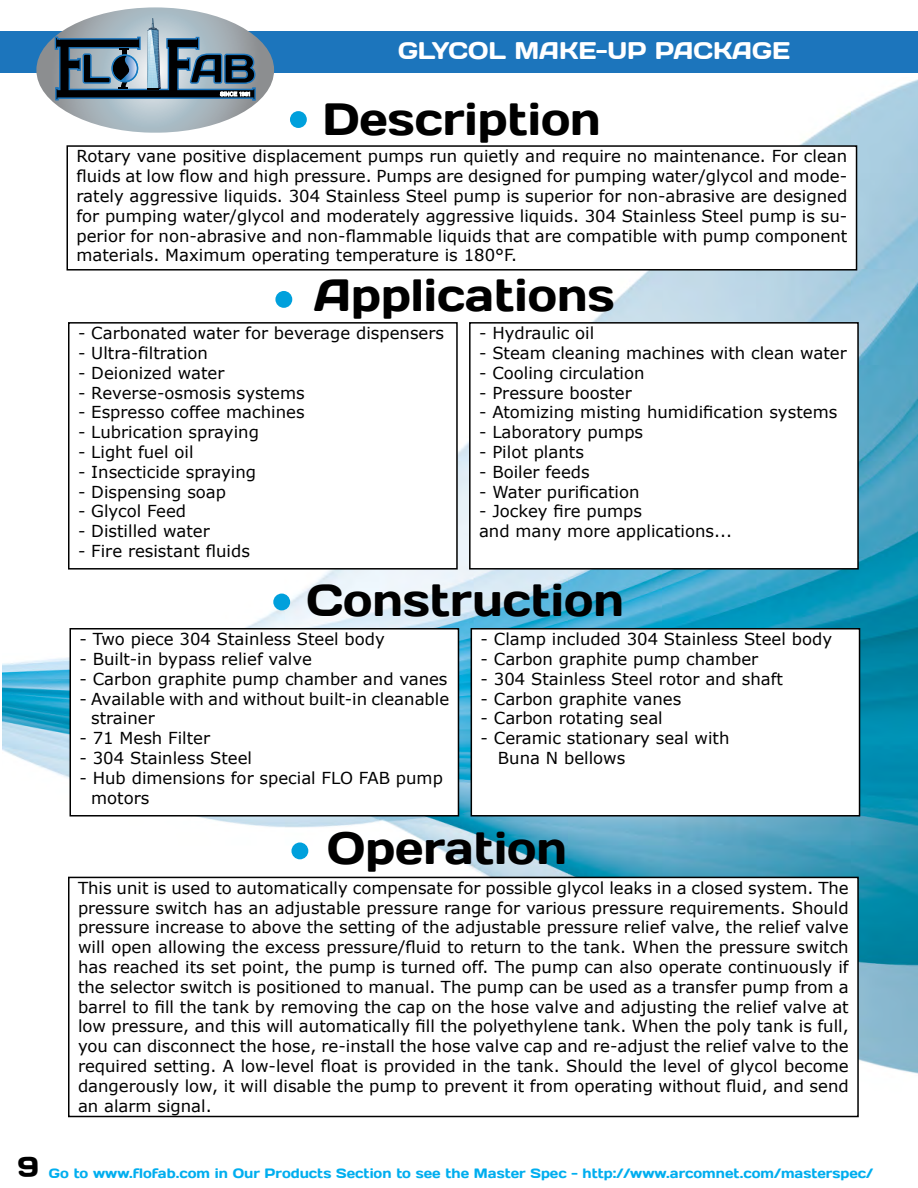
<style>
.page{position:relative;width:918px;height:1188px;background:#fff}
.page>*{position:absolute;margin:0;border:0;box-sizing:border-box;transform-origin:0 0}
.t1{font:45px "Days";color:#000}
.t2{font:24px "Days";color:#fff}
.t3{font:16.5px/19.8px "Verdana";color:#000}
.t4{font:13.5px "Days";color:#00aeef}
</style>
<div class="page">
<img style="left:2px;top:72px;width:916px;height:1046px">
<div style="left:0;top:31px;width:918px;height:41px;background:#1c75bc"></div>
<svg style="left:36px;top:7px;width:238px;height:126px"></svg>
<div style="left:290px;top:111px;width:17px;height:17px;background:#00a0dc;border-radius:50%"></div>
<div style="left:273px;top:594px;width:17px;height:16px;background:#00a0dc;border-radius:50%"></div>
<div style="left:67px;top:146px;width:790px;height:124px;background:#fff"></div>
<div style="left:67px;top:145px;width:790px;height:126px;border:2px solid #000"></div>
<div style="left:69px;top:323px;width:388px;height:246px;background:#fff"></div>
<div style="left:68px;top:322px;width:390px;height:248px;border:2px solid #000"></div>
<div style="left:70px;top:629px;width:388px;height:187px;background:#fff"></div>
<div style="left:70px;top:628px;width:389px;height:189px;border:2px solid #000"></div>
<div style="left:470px;top:323px;width:388px;height:246px;background:#fff"></div>
<div style="left:469px;top:322px;width:390px;height:248px;border:2px solid #000"></div>
<div style="left:471px;top:629px;width:389px;height:187px;background:#fff"></div>
<div style="left:471px;top:628px;width:389px;height:189px;border:2px solid #000"></div>
<div style="left:275px;top:291px;width:17px;height:17px;background:#00a0dc;border-radius:50%"></div>
<div style="left:291px;top:842px;width:17px;height:17px;background:#00a0dc;border-radius:50%"></div>
<div style="left:69px;top:877px;width:789px;height:240px;background:#fff"></div>
<div style="left:68px;top:877px;width:791px;height:240px;border:2px solid #000"></div>
<h2 class="t2" style="left:398px;top:35px;width:393px">GLYCOL MAKE-UP PACKAGE</h2>
<h1 class="t1" style="left:322px;top:90px;width:280px">Description</h1>
<p class="t3" style="left:77px;top:146px;width:772px;text-align:justify">Rotary vane positive displacement pumps run quietly and require no maintenance. For clean fluids at low flow and high pressure. Pumps are designed for pumping water/glycol and mode&shy;rately aggressive liquids. 304 Stainless Steel pump is superior for non-abrasive are designed for pumping water/glycol and moderately aggressive liquids. 304 Stainless Steel pump is su&shy;perior for non-abrasive and non-flammable liquids that are compatible with pump component materials. Maximum operating temperature is 180°F.</p>
<h1 class="t1" style="left:314px;top:266px;width:302px">Applications</h1>
<p class="t3" style="left:78px;top:323px;width:368px">- Carbonated water for beverage dispensers</p>
<p class="t3" style="left:78px;top:343px;width:132px">- Ultra-filtration</p>
<p class="t3" style="left:78px;top:363px;width:148px">- Deionized water</p>
<p class="t3" style="left:78px;top:383px;width:228px">- Reverse-osmosis systems</p>
<p class="t3" style="left:78px;top:402px;width:228px">- Espresso coffee machines</p>
<p class="t3" style="left:78px;top:422px;width:182px">- Lubrication spraying</p>
<p class="t3" style="left:78px;top:442px;width:117px">- Light fuel oil</p>
<p class="t3" style="left:78px;top:462px;width:180px">- Insecticide spraying</p>
<p class="t3" style="left:78px;top:482px;width:150px">- Dispensing soap</p>
<p class="t3" style="left:78px;top:501px;width:110px">- Glycol Feed</p>
<p class="t3" style="left:78px;top:521px;width:133px">- Distilled water</p>
<p class="t3" style="left:78px;top:541px;width:173px">- Fire resistant fluids</p>
<p class="t3" style="left:479px;top:323px;width:117px">- Hydraulic oil</p>
<p class="t3" style="left:479px;top:343px;width:369px">- Steam cleaning machines with clean water</p>
<p class="t3" style="left:479px;top:363px;width:167px">- Cooling circulation</p>
<p class="t3" style="left:479px;top:383px;width:154px">- Pressure booster</p>
<p class="t3" style="left:479px;top:402px;width:360px">- Atomizing misting humidification systems</p>
<p class="t3" style="left:479px;top:422px;width:166px">- Laboratory pumps</p>
<p class="t3" style="left:479px;top:442px;width:106px">- Pilot plants</p>
<p class="t3" style="left:479px;top:462px;width:112px">- Boiler feeds</p>
<p class="t3" style="left:479px;top:482px;width:162px">- Water purification</p>
<p class="t3" style="left:479px;top:501px;width:255px">- Jockey fire pumps<br>and many more applications...</p>
<h1 class="t1" style="left:306px;top:571px;width:319px">Construction</h1>
<p class="t3" style="left:80px;top:629px;width:307px">- Two piece 304 Stainless Steel body</p>
<p class="t3" style="left:80px;top:649px;width:234px">- Built-in bypass relief valve</p>
<p class="t3" style="left:80px;top:669px;width:370px">- Carbon graphite pump chamber and vanes</p>
<p class="t3" style="left:91px;top:688px;width:360px;text-indent:-12px">- Available with and without built-in cleanable strainer</p>
<p class="t3" style="left:80px;top:728px;width:132px">- 71 Mesh Filter</p>
<p class="t3" style="left:80px;top:748px;width:174px">- 304 Stainless Steel</p>
<p class="t3" style="left:91px;top:768px;width:353px;text-indent:-12px">- Hub dimensions for special FLO FAB pump motors</p>
<p class="t3" style="left:481px;top:629px;width:353px">- Clamp included 304 Stainless Steel body</p>
<p class="t3" style="left:481px;top:649px;width:279px">- Carbon graphite pump chamber</p>
<p class="t3" style="left:481px;top:669px;width:304px">- 304 Stainless Steel rotor and shaft</p>
<p class="t3" style="left:481px;top:688px;width:202px">- Carbon graphite vanes</p>
<p class="t3" style="left:481px;top:708px;width:184px">- Carbon rotating seal</p>
<p class="t3" style="left:498px;top:728px;width:233px;text-indent:-17px">- Ceramic stationary seal with<br>Buna N bellows</p>
<h1 class="t1" style="left:327px;top:819px;width:241px">Operation</h1>
<p class="t3" style="left:78px;top:878px;width:772px;text-align:justify">This unit is used to automatically compensate for possible glycol leaks in a closed system. The pressure switch has an adjustable pressure range for various pressure requirements. Should pressure increase to above the setting of the adjustable pressure relief valve, the relief valve will open allowing the excess pressure/fluid to return to the tank. When the pressure switch has reached its set point, the pump is turned off. The pump can also operate continuously if the selector switch is positioned to manual. The pump can be used as a transfer pump from a barrel to fill the tank by removing the cap on the hose valve and adjusting the relief valve at low pressure, and this will automatically fill the polyethylene tank. When the poly tank is full, you can disconnect the hose, re-install the hose valve cap and re-adjust the relief valve to the required setting. A low-level float is provided in the tank. Should the level of glycol become dangerously low, it will disable the pump to prevent it from operating without fluid, and send an alarm signal.</p>
<p class="t4" style="left:49px;top:1165px;width:826px">Go to www.flofab.com in Our Products Section to see the Master Spec - http://www.arcomnet.com/masterspec/</p>
</div>
